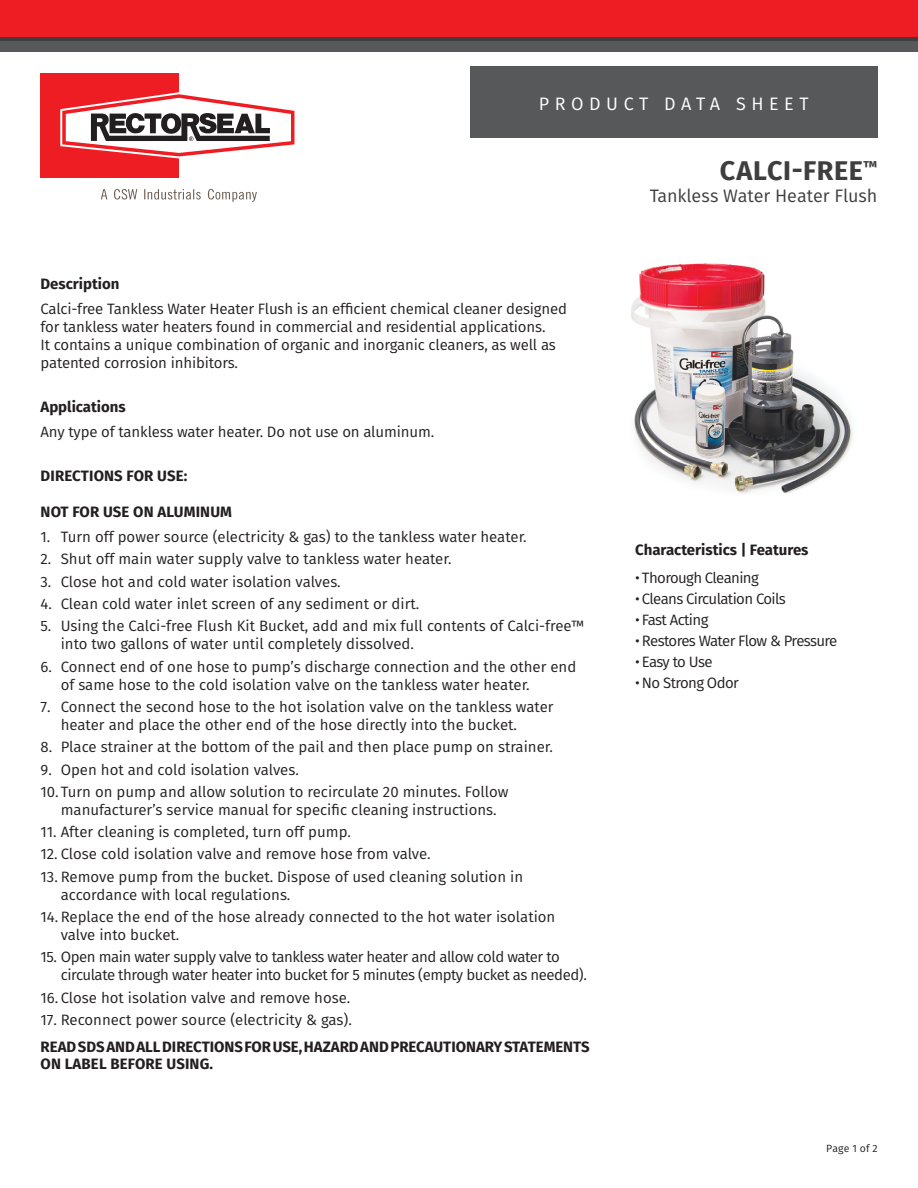
<style>
.page{position:relative;width:918px;height:1188px;background:#fff}
.page>*{position:absolute;margin:0;border:0;box-sizing:border-box;transform-origin:0 0}
.t1{font:700 27px "Fira Sans";letter-spacing:.015em;color:#3e3e3f}
.t2{font:18px "Fira Sans";letter-spacing:-.005em;color:#3e3e3f}
.t3{font:18px "Fira Sans";letter-spacing:.31em;color:#fff}
.Body{font:15px/18px "Fira Sans";letter-spacing:-.005em;color:#231f20}
.t4{font:700 15px/16.2px "Fira Sans";color:#231f20}
.Body-2{font:15px/18px "Fira Sans";letter-spacing:-.03em;color:#231f20}
.Body-3{font:15px "Fira Sans";letter-spacing:-.04em;color:#231f20}
.Body-4{font:15px "Fira Sans";letter-spacing:-.045em;color:#231f20}
.Body-5{font:15px "Fira Sans";letter-spacing:-.05em;color:#231f20}
.t5{font:10.5px "Fira Sans";letter-spacing:.02em;color:#231f20}
</style>
<div class="page">
<div style="left:470px;top:66px;width:408px;height:71px;background:#57585a"></div>
<div style="left:0;top:40px;width:918px;height:12px;background:#57585a"></div>
<div style="left:0;top:0;width:918px;height:40px;background:#ee1d23"></div>
<hr style="left:0;top:38px;width:918px;height:3px;background:#3e3e3f">
<div style="left:40px;top:73px;width:139px;height:105px;background:#ee1d23"></div>
<svg style="left:60px;top:92px;width:235px;height:66px"></svg>
<svg style="left:101px;top:189px;width:156px;height:13px"></svg>
<img style="left:631px;top:263px;width:222px;height:231px">
<p class="t3" style="left:539px;top:91px;width:271px">PRODUCT DATA SHEET</p>
<p class="t4" style="left:40px;top:275px;width:81px">Description</p>
<p class="Body" style="left:40px;top:299px;width:528px">Calci-free Tankless Water Heater Flush is an efficient chemical cleaner designed for tankless water heaters found in commercial and residential applications.<br>It contains a unique combination of organic and inorganic cleaners, as well as patented corrosion inhibitors.</p>
<p class="t4" style="left:40px;top:398px;width:87px">Applications</p>
<p class="Body" style="left:40px;top:422px;width:395px">Any type of tankless water heater. Do not use on aluminum.</p>
<p class="t4" style="left:41px;top:466px;width:148px">DIRECTIONS FOR USE:</p>
<p class="t4" style="left:41px;top:503px;width:193px">NOT FOR USE ON ALUMINUM</p>
<p class="Body" style="left:40px;top:527px;width:488px">1. Turn off power source (electricity &amp; gas) to the tankless water heater.</p>
<p class="Body" style="left:40px;top:550px;width:412px">2. Shut off main water supply valve to tankless water heater.</p>
<p class="Body" style="left:40px;top:572px;width:302px">3. Close hot and cold water isolation valves.</p>
<p class="Body" style="left:40px;top:594px;width:380px">4. Clean cold water inlet screen of any sediment or dirt.</p>
<p class="Body" style="left:61px;top:617px;width:525px;text-indent:-20px">5. Using the Calci-free Flush Kit Bucket, add and mix full contents of Calci-free™ into two gallons of water until completely dissolved.</p>
<p class="Body" style="left:61px;top:657px;width:517px;text-indent:-20px">6. Connect end of one hose to pump’s discharge connection and the other end of same hose to the cold isolation valve on the tankless water heater.</p>
<p class="Body" style="left:61px;top:697px;width:494px;text-indent:-20px">7. Connect the second hose to the hot isolation valve on the tankless water heater and place the other end of the hose directly into the bucket.</p>
<p class="Body" style="left:40px;top:738px;width:514px">8. Place strainer at the bottom of the pail and then place pump on strainer.</p>
<p class="Body" style="left:40px;top:760px;width:260px">9. Open hot and cold isolation valves.</p>
<p class="Body" style="left:40px;top:782px;width:470px;text-align:center">10. Turn on pump and allow solution to recirculate 20 minutes. Follow manufacturer’s service manual for specific cleaning instructions.</p>
<p class="Body" style="left:40px;top:823px;width:312px">11. After cleaning is completed, turn off pump.</p>
<p class="Body" style="left:40px;top:845px;width:392px">12. Close cold isolation valve and remove hose from valve.</p>
<p class="Body" style="left:61px;top:867px;width:464px;text-indent:-20px">13. Remove pump from the bucket. Dispose of used cleaning solution in accordance with local regulations.</p>
<p class="Body" style="left:61px;top:908px;width:496px;text-indent:-20px">14. Replace the end of the hose already connected to the hot water isolation valve into bucket.</p>
<p class="Body-2" style="left:61px;top:948px;width:528px;text-indent:-20px">15. Open main water supply valve to tankless water heater and allow cold water to circulate through water heater into bucket for 5 minutes (empty bucket as needed).</p>
<p class="Body" style="left:40px;top:988px;width:311px">16. Close hot isolation valve and remove hose.</p>
<p class="Body" style="left:40px;top:1011px;width:313px">17. Reconnect power source (electricity &amp; gas).</p>
<p class="t4" style="left:41px;top:1038px;width:551px">READ SDS AND ALL DIRECTIONS FOR USE, HAZARD AND PRECAUTIONARY STATEMENTS<br>ON LABEL BEFORE USING.</p>
<h1 class="t1" style="left:720px;top:148px;width:159px">CALCI-FREE<sup>™</sup></h1>
<p class="t2" style="left:650px;top:182px;width:229px">Tankless Water Heater Flush</p>
<p class="t4" style="left:635px;top:541px;width:175px">Characteristics | Features</p>
<p class="Body-3" style="left:635px;top:566px;width:125px">• Thorough Cleaning</p>
<p class="Body-3" style="left:635px;top:587px;width:152px">• Cleans Circulation Coils</p>
<p class="Body-3" style="left:635px;top:608px;width:75px">• Fast Acting</p>
<p class="Body-4" style="left:635px;top:629px;width:204px">• Restores Water Flow &amp; Pressure</p>
<p class="Body-5" style="left:635px;top:650px;width:79px">• Easy to Use</p>
<p class="Body-3" style="left:635px;top:671px;width:105px">• No Strong Odor</p>
<p class="t5" style="left:826px;top:1141px;width:53px">Page 1 of 2</p>
</div>
